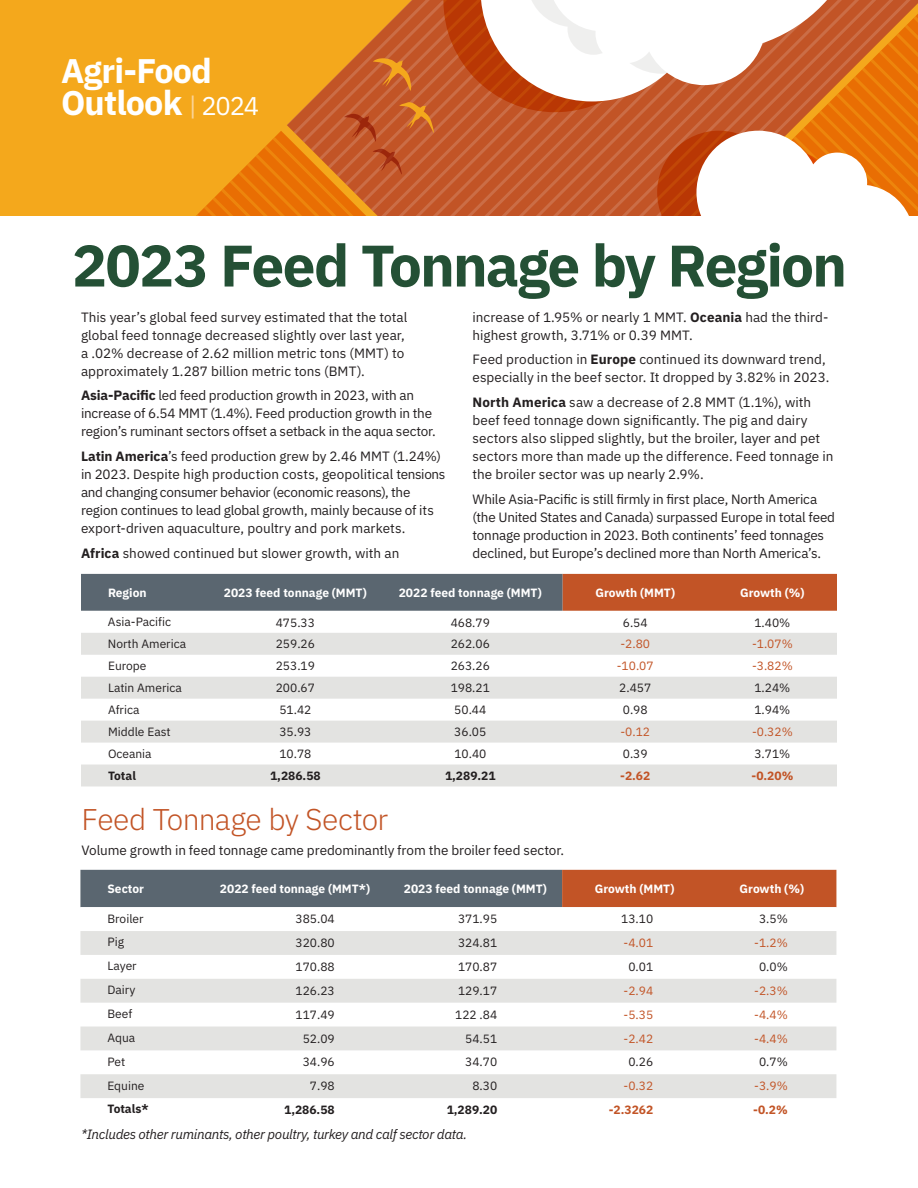
<style>
.page{position:relative;width:918px;height:1188px;background:#fff}
.page>*{position:absolute;margin:0;border:0;box-sizing:border-box;transform-origin:0 0}
.t1{font:700 58.5px "IBM Plex Sans";letter-spacing:-.03em;color:#245035}
.t2{font:700 34.2px/31.8px "IBM Plex Sans";letter-spacing:-.025em;color:#fff}
.t3{font:300 30px "IBM Plex Sans";letter-spacing:-.025em;color:#c25426}
.t4{font:13.5px/18px "IBM Plex Sans";color:#231f20}
.t5{font:italic 13.5px "IBM Plex Sans";letter-spacing:-.025em;color:#231f20}
.t6{font:12px "IBM Plex Sans";color:#231f20}
.t7{font:700 12px "IBM Plex Sans";color:#fff}
.t8{font:12px "IBM Plex Sans";color:#c25426}
.t9{font:700 12px "IBM Plex Sans";color:#231f20}
.t10{font:700 12px "IBM Plex Sans";color:#c25426}
.t11{font:12px "IBM Plex Sans";color:#c35627}
.s1{font-weight:400;font-size:25.65px;color:#fbd497}
.s2{font-weight:400;font-size:25.65px}
.s3{font-weight:700}
</style>
<div class="page">
<div style="left:0;top:0;width:918px;height:216px;background:#f4a81c"></div>
<svg style="left:310px;top:0;width:131px;height:216px"></svg>
<svg style="left:373px;top:58px;width:38px;height:33px"></svg>
<svg style="left:196px;top:102px;width:238px;height:114px"></svg>
<svg style="left:441px;top:0;width:477px;height:216px;background:#dd9670"></svg>
<svg style="left:81px;top:574px;width:756px;height:37px;background:#806056"></svg>
<svg style="left:81px;top:633px;width:756px;height:153px;fill:#e3e3e1"></svg>
<svg style="left:80px;top:870px;width:756px;height:37px;background:#7f6056"></svg>
<svg style="left:80px;top:931px;width:756px;height:167px;fill:#e3e3e1"></svg>
<h2 class="t2" style="left:61px;top:52px;width:200px">Agri-Food<br>Outlook <span class="s1">|</span> <span class="s2">2024</span></h2>
<h1 class="t1" style="left:72px;top:219px;width:777px">2023 Feed Tonnage by Region</h1>
<p class="t4" style="left:472px;top:307px;width:357px">increase of 1.95% or nearly 1 MMT. <span class="s3">Oceania</span> had the third&shy;highest growth, 3.71% or 0.39 MMT.</p>
<p class="t4" style="left:472px;top:349px;width:358px">Feed production in <span class="s3">Europe</span> continued its downward trend, especially in the beef sector. It dropped by 3.82% in 2023.</p>
<p class="t4" style="left:472px;top:392px;width:363px"><span class="s3">North America</span> saw a decrease of 2.8 MMT (1.1%), with beef feed tonnage down significantly. The pig and dairy sectors also slipped slightly, but the broiler, layer and pet sectors more than made up the difference. Feed tonnage in the broiler sector was up nearly 2.9%.</p>
<p class="t4" style="left:472px;top:489px;width:364px">While Asia-Pacific is still firmly in first place, North America (the United States and Canada) surpassed Europe in total feed tonnage production in 2023. Both continents’ feed tonnages declined, but Europe’s declined more than North America’s.</p>
<p class="t4" style="left:81px;top:307px;width:328px">This year’s global feed survey estimated that the total global feed tonnage decreased slightly over last year, a .02% decrease of 2.62 million metric tons (MMT) to approximately 1.287 billion metric tons (BMT).</p>
<p class="t4" style="left:81px;top:385px;width:356px"><span class="s3">Asia-Pacific</span> led feed production growth in 2023, with an increase of 6.54 MMT (1.4%). Feed production growth in the region’s ruminant sectors offset a setback in the aqua sector.</p>
<p class="t4" style="left:81px;top:446px;width:366px"><span class="s3">Latin America</span>’s feed production grew by 2.46 MMT (1.24%) in 2023. Despite high production costs, geopolitical tensions and changing consumer behavior (economic reasons), the region continues to lead global growth, mainly because of its export-driven aquaculture, poultry and pork markets.</p>
<p class="t4" style="left:81px;top:543px;width:320px"><span class="s3">Africa</span> showed continued but slower growth, with an</p>
<p class="t7" style="left:108px;top:583px;width:40px">Region</p>
<p class="t7" style="left:224px;top:583px;width:145px">2023 feed tonnage (MMT)</p>
<p class="t7" style="left:399px;top:583px;width:145px">2022 feed tonnage (MMT)</p>
<p class="t7" style="left:595px;top:583px;width:81px">Growth (MMT)</p>
<p class="t7" style="left:740px;top:583px;width:66px">Growth (%)</p>
<p class="t6" style="left:108px;top:613px;width:65px">Asia-Pacific</p>
<p class="t6" style="left:276px;top:613px;width:41px">475.33</p>
<p class="t6" style="left:451px;top:613px;width:41px">468.79</p>
<p class="t6" style="left:623px;top:613px;width:26px">6.54</p>
<p class="t6" style="left:754px;top:613px;width:37px">1.40%</p>
<p class="t6" style="left:108px;top:635px;width:80px">North America</p>
<p class="t6" style="left:276px;top:635px;width:41px">259.26</p>
<p class="t6" style="left:451px;top:635px;width:41px">262.06</p>
<p class="t8" style="left:620px;top:635px;width:31px">-2.80</p>
<p class="t8" style="left:752px;top:635px;width:42px">-1.07%</p>
<p class="t6" style="left:108px;top:657px;width:40px">Europe</p>
<p class="t6" style="left:276px;top:657px;width:41px">253.19</p>
<p class="t6" style="left:451px;top:657px;width:41px">263.26</p>
<p class="t8" style="left:617px;top:657px;width:38px">-10.07</p>
<p class="t8" style="left:752px;top:657px;width:42px">-3.82%</p>
<p class="t6" style="left:108px;top:679px;width:75px">Latin America</p>
<p class="t6" style="left:276px;top:679px;width:41px">200.67</p>
<p class="t6" style="left:451px;top:679px;width:41px">198.21</p>
<p class="t6" style="left:619px;top:679px;width:34px">2.457</p>
<p class="t6" style="left:754px;top:679px;width:37px">1.24%</p>
<p class="t6" style="left:108px;top:701px;width:33px">Africa</p>
<p class="t6" style="left:279px;top:701px;width:34px">51.42</p>
<p class="t6" style="left:454px;top:701px;width:34px">50.44</p>
<p class="t6" style="left:623px;top:701px;width:26px">0.98</p>
<p class="t6" style="left:754px;top:701px;width:37px">1.94%</p>
<p class="t6" style="left:108px;top:723px;width:64px">Middle East</p>
<p class="t6" style="left:279px;top:723px;width:34px">35.93</p>
<p class="t6" style="left:454px;top:723px;width:34px">36.05</p>
<p class="t11" style="left:620px;top:723px;width:31px">-0.12</p>
<p class="t8" style="left:752px;top:723px;width:42px">-0.32%</p>
<p class="t6" style="left:108px;top:745px;width:45px">Oceania</p>
<p class="t6" style="left:279px;top:745px;width:34px">10.78</p>
<p class="t6" style="left:454px;top:745px;width:34px">10.40</p>
<p class="t6" style="left:623px;top:745px;width:26px">0.39</p>
<p class="t6" style="left:754px;top:745px;width:37px">3.71%</p>
<p class="t9" style="left:108px;top:766px;width:29px">Total</p>
<p class="t9" style="left:270px;top:766px;width:52px">1,286.58</p>
<p class="t9" style="left:445px;top:766px;width:52px">1,289.21</p>
<p class="t10" style="left:620px;top:766px;width:32px">-2.62</p>
<p class="t10" style="left:752px;top:766px;width:43px">-0.20%</p>
<h3 class="t3" style="left:82px;top:797px;width:308px">Feed Tonnage by Sector</h3>
<p class="t4" style="left:82px;top:840px;width:484px">Volume growth in feed tonnage came predominantly from the broiler feed sector.</p>
<p class="t7" style="left:107px;top:879px;width:38px">Sector</p>
<p class="t7" style="left:220px;top:879px;width:152px">2022 feed tonnage (MMT*)</p>
<p class="t7" style="left:404px;top:879px;width:145px">2023 feed tonnage (MMT)</p>
<p class="t7" style="left:595px;top:879px;width:81px">Growth (MMT)</p>
<p class="t7" style="left:740px;top:879px;width:66px">Growth (%)</p>
<p class="t6" style="left:107px;top:909px;width:38px">Broiler</p>
<p class="t6" style="left:296px;top:910px;width:41px">385.04</p>
<p class="t6" style="left:458px;top:910px;width:41px">371.95</p>
<p class="t6" style="left:621px;top:910px;width:34px">13.10</p>
<p class="t6" style="left:759px;top:910px;width:30px">3.5%</p>
<p class="t6" style="left:107px;top:933px;width:18px">Pig</p>
<p class="t6" style="left:296px;top:934px;width:41px">320.80</p>
<p class="t6" style="left:458px;top:934px;width:41px">324.81</p>
<p class="t8" style="left:624px;top:934px;width:31px">-4.01</p>
<p class="t8" style="left:754px;top:934px;width:35px">-1.2%</p>
<p class="t6" style="left:107px;top:957px;width:31px">Layer</p>
<p class="t6" style="left:296px;top:958px;width:41px">170.88</p>
<p class="t6" style="left:458px;top:958px;width:41px">170.87</p>
<p class="t6" style="left:628px;top:958px;width:26px">0.01</p>
<p class="t6" style="left:759px;top:958px;width:30px">0.0%</p>
<p class="t6" style="left:107px;top:981px;width:29px">Dairy</p>
<p class="t6" style="left:296px;top:981px;width:41px">126.23</p>
<p class="t6" style="left:458px;top:981px;width:41px">129.17</p>
<p class="t8" style="left:624px;top:981px;width:31px">-2.94</p>
<p class="t8" style="left:754px;top:981px;width:35px">-2.3%</p>
<p class="t6" style="left:107px;top:1005px;width:26px">Beef</p>
<p class="t6" style="left:296px;top:1005px;width:41px">117.49</p>
<p class="t6" style="left:455px;top:1005px;width:44px">122 .84</p>
<p class="t8" style="left:624px;top:1005px;width:31px">-5.35</p>
<p class="t8" style="left:754px;top:1005px;width:35px">-4.4%</p>
<p class="t6" style="left:107px;top:1028px;width:29px">Aqua</p>
<p class="t6" style="left:303px;top:1029px;width:34px">52.09</p>
<p class="t6" style="left:465px;top:1029px;width:34px">54.51</p>
<p class="t8" style="left:624px;top:1029px;width:31px">-2.42</p>
<p class="t8" style="left:754px;top:1029px;width:35px">-4.4%</p>
<p class="t6" style="left:107px;top:1052px;width:19px">Pet</p>
<p class="t6" style="left:303px;top:1053px;width:34px">34.96</p>
<p class="t6" style="left:465px;top:1053px;width:34px">34.70</p>
<p class="t6" style="left:628px;top:1053px;width:26px">0.26</p>
<p class="t6" style="left:759px;top:1053px;width:30px">0.7%</p>
<p class="t6" style="left:107px;top:1076px;width:39px">Equine</p>
<p class="t6" style="left:310px;top:1077px;width:26px">7.98</p>
<p class="t6" style="left:472px;top:1077px;width:26px">8.30</p>
<p class="t8" style="left:624px;top:1077px;width:31px">-0.32</p>
<p class="t8" style="left:754px;top:1077px;width:35px">-3.9%</p>
<p class="t9" style="left:107px;top:1100px;width:43px">Totals*</p>
<p class="t9" style="left:284px;top:1100px;width:52px">1,286.58</p>
<p class="t9" style="left:447px;top:1100px;width:52px">1,289.20</p>
<p class="t10" style="left:609px;top:1100px;width:46px">-2.3262</p>
<p class="t10" style="left:753px;top:1100px;width:36px">-0.2%</p>
<p class="t5" style="left:81px;top:1124px;width:388px">*Includes other ruminants, other poultry, turkey and calf sector data.</p>
</div>
